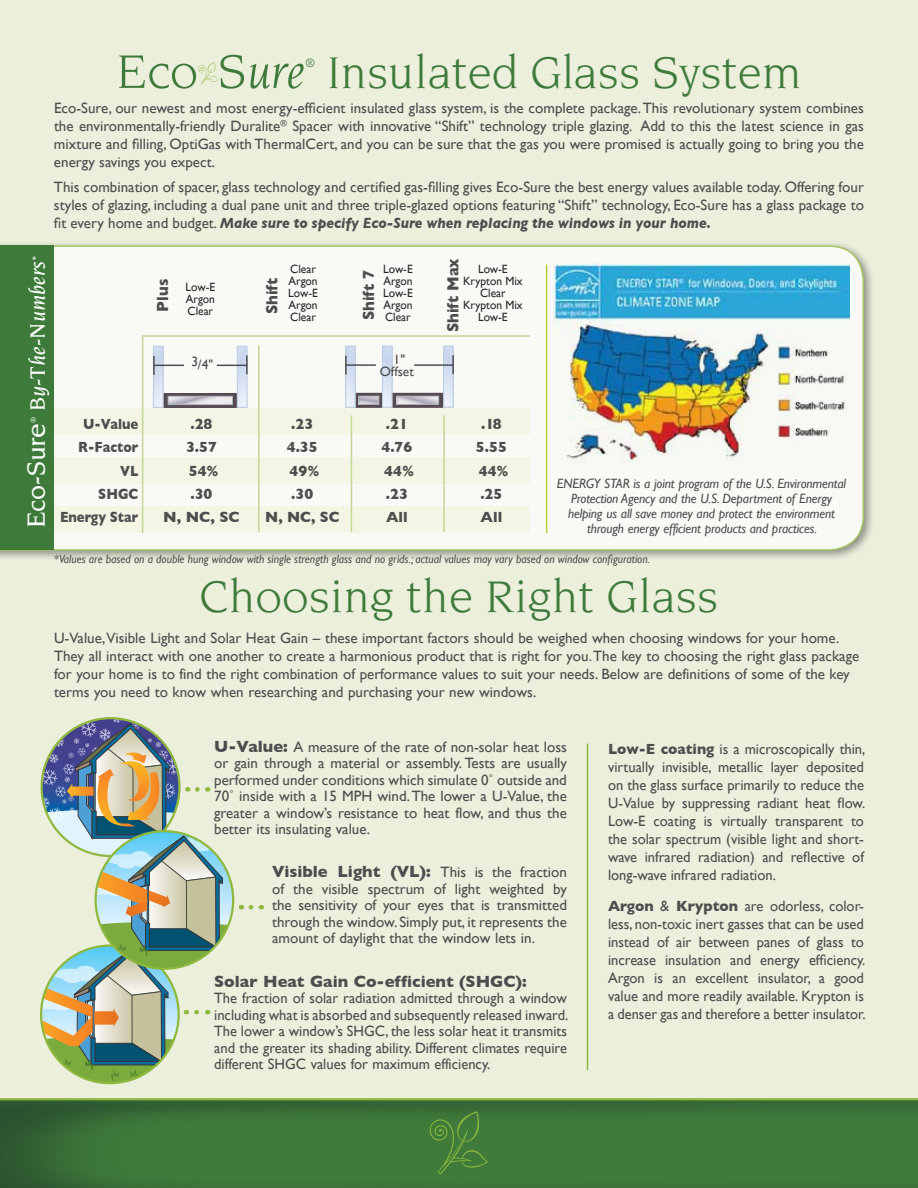
<style>
.page{position:relative;width:918px;height:1188px;background:#fff}
.page>*{position:absolute;margin:0;border:0;box-sizing:border-box;transform-origin:0 0}
.t1{font:italic 51px "Novarese";color:#3e7b3a}
.t2{font:48px "Novarese";color:#3e7b3a}
.t3{font:500 27px "Novarese";color:#fff}
.t4{font:italic 500 22.5px "Novarese";color:#fff}
.t5{font:700 16.5px "Gill Sans";color:#4d4d4f}
.t6{font:700 16.5px "Gill Sans";color:#4d4d4f;scale:.93 1}
.t7{font:15px/18px "Gill Sans";color:#4d4d4f;text-align:justify}
.t8{font:700 15px/23.4px "Gill Sans";color:#4d4d4f;text-align:center}
.t9{font:700 15px/23.4px "Gill Sans";color:#4d4d4f;text-align:right;scale:.88 1}
.t10{font:italic 13.5px/15px "Gill Sans";letter-spacing:-.01em;color:#4d4d4f;text-align:center}
.t11{font:13.5px/12px "Gill Sans";color:#4d4d4f;text-align:center}
.t12{font:italic 13.05px "Novarese";color:#3e7b3a}
.t13{font:italic 12px "Gill Sans";color:#4d4d4f;scale:.95 1}
.t14{font:12px/12px "Gill Sans";color:#292829;scale:.96 1}
.t15{font:500 7.8px "Novarese";color:#fff}
.s1{font-style:normal}
.s2{font-weight:700;font-style:italic}
.s3{font-weight:700;font-size:16.5px}
.s4{font-weight:400;font-size:15px}
.s5{font-weight:700}
</style>
<div class="page">
<div style="left:0;top:0;width:918px;height:1116px;background:#ebefdc"></div>
<div style="left:0;top:240px;width:875px;height:322px;background:#000;opacity:.55"></div>
<div style="left:0;top:245px;width:865px;height:306px;background:#f9faf6"></div>
<div style="left:47px;top:408px;width:483px;height:27px;background:#f4f5e4"></div>
<div style="left:47px;top:457px;width:483px;height:27px;background:#f4f5e4"></div>
<div style="left:47px;top:506px;width:483px;height:27px;background:#f4f5e4"></div>
<img style="left:554px;top:264px;width:296px;height:201px">
<hr style="left:258px;top:345px;width:2px;height:187px;background:#c4d597">
<hr style="left:351px;top:415px;width:1px;height:117px;background:#c4d597">
<hr style="left:443px;top:415px;width:2px;height:117px;background:#c4d597">
<hr style="left:142px;top:335px;width:388px;height:2px;background:#c4d597">
<hr style="left:142px;top:335px;width:1px;height:198px;background:#c4d597">
<svg style="left:384px;top:348px;width:7px;height:58px"></svg>
<div style="left:382px;top:346px;width:11px;height:62px;border:1px solid #bccfe3"></div>
<svg style="left:347px;top:348px;width:7px;height:58px"></svg>
<div style="left:345px;top:346px;width:11px;height:62px;border:1px solid #bccfe3"></div>
<svg style="left:445px;top:348px;width:7px;height:58px"></svg>
<div style="left:443px;top:346px;width:11px;height:62px;border:1px solid #bccfe3"></div>
<svg style="left:358px;top:395px;width:22px;height:11px"></svg>
<div style="left:356px;top:393px;width:26px;height:15px;border:1px solid #564a51"></div>
<svg style="left:360px;top:398px;width:17px;height:5px"></svg>
<div style="left:358px;top:396px;width:21px;height:9px;border:1px solid #a7b1b7"></div>
<svg style="left:395px;top:395px;width:46px;height:11px"></svg>
<div style="left:393px;top:393px;width:50px;height:15px;border:1px solid #564a51"></div>
<svg style="left:398px;top:398px;width:39px;height:5px"></svg>
<div style="left:396px;top:396px;width:43px;height:9px;border:1px solid #a7b1b7"></div>
<svg style="left:239px;top:348px;width:7px;height:58px"></svg>
<div style="left:237px;top:346px;width:11px;height:62px;border:1px solid #bccfe3"></div>
<svg style="left:155px;top:348px;width:7px;height:58px"></svg>
<div style="left:153px;top:346px;width:11px;height:62px;border:1px solid #bccfe3"></div>
<svg style="left:166px;top:395px;width:69px;height:11px"></svg>
<div style="left:164px;top:393px;width:73px;height:15px;border:1px solid #564a51"></div>
<svg style="left:170px;top:398px;width:61px;height:5px"></svg>
<div style="left:168px;top:396px;width:65px;height:9px;border:1px solid #a7b1b7"></div>
<svg style="left:153px;top:356px;width:2px;height:19px"></svg>
<svg style="left:246px;top:355px;width:2px;height:19px"></svg>
<hr style="left:153px;top:365px;width:31px;height:1px;background:#4d4d4f">
<hr style="left:217px;top:365px;width:31px;height:1px;background:#4d4d4f">
<svg style="left:345px;top:356px;width:2px;height:19px"></svg>
<svg style="left:452px;top:355px;width:2px;height:19px"></svg>
<hr style="left:345px;top:364px;width:31px;height:2px;background:#4d4d4f">
<hr style="left:414px;top:364px;width:40px;height:2px;background:#4d4d4f">
<svg style="left:251px;top:905px;width:11px;height:4px"></svg>
<svg style="left:41px;top:718px;width:192px;height:365px"></svg>
<img style="left:0;top:1100px;width:918px;height:88px">
<hr style="left:0;top:1098px;width:918px;height:2px;background:#8fb83e">
<hr style="left:587px;top:744px;width:1px;height:326px;background:#8fb83e">
<hr style="left:546px;top:265px;width:1px;height:268px;background:#becd31">
<div style="left:0;top:246px;width:54px;height:304px;background:#3e7b3a"></div>
<svg style="left:198px;top:62px;width:21px;height:22px"></svg>
<svg style="left:430px;top:1111px;width:58px;height:64px;background:#47803a"></svg>
<h1 class="t1" style="left:116px;top:44px;width:189px"><span class="s1">Eco</span> Sure</h1>
<p class="t12" style="left:305px;top:56px;width:12px">®</p>
<h2 class="t2" style="left:327px;top:46px;width:476px">Insulated Glass System</h2>
<p class="t7" style="left:54px;top:99px;width:811px">Eco-Sure, our newest and most energy-efficient insulated glass system, is the complete package. This revolutionary system combines the environmentally-friendly Duralite<sup>®</sup> Spacer with innovative “Shift” technology triple glazing. Add to this the latest science in gas mixture and filling, OptiGas with ThermalCert, and you can be sure that the gas you were promised is actually going to bring you the energy savings you expect.</p>
<p class="t7" style="left:54px;top:178px;width:812px">This combination of spacer, glass technology and certified gas-filling gives Eco-Sure the best energy values available today. Offering four styles of glazing, including a dual pane unit and three triple-glazed options featuring “Shift” technology, Eco-Sure has a glass package to fit every home and budget. <span class="s2">Make sure to specify Eco-Sure when replacing the windows in your home.</span></p>
<h3 class="t4" style="left:25px;top:411px;width:157px;rotate:-90deg">By-The-Numbers<sup>*</sup></h3>
<p class="t15" style="left:29px;top:423px;width:8px;rotate:-90deg">®</p>
<h3 class="t3" style="left:21px;top:528px;width:107px;rotate:-90deg">Eco-Sure</h3>
<p class="t9" style="left:60px;top:412px;width:91px">U-Value<br>R-Factor<br>VL<br>SHGC<br>Energy Star</p>
<p class="t6" style="left:153px;top:312px;width:37px;rotate:-90deg">Plus</p>
<p class="t14" style="left:186px;top:280px;width:32px">Low-E<br>Argon</p>
<p class="t14" style="left:188px;top:304px;width:28px">Clear</p>
<p class="t11" style="left:191px;top:358px;width:23px">3/4"</p>
<p class="t8" style="left:163px;top:412px;width:78px">.28<br>3.57<br>54%<br>.30<br>N, NC, SC</p>
<p class="t6" style="left:443px;top:332px;width:81px;rotate:-90deg">Shift Max</p>
<p class="t14" style="left:288px;top:263px;width:32px">Clear<br>Argon<br>Low-E<br>Argon<br>Clear</p>
<p class="t14" style="left:383px;top:263px;width:32px;text-align:justify">Low-E Argon Low-E Argon Clear</p>
<p class="t14" style="left:463px;top:263px;width:64px;text-align:center">Low-E<br>Krypton Mix<br>Clear<br>Krypton Mix<br>Low-E</p>
<p class="t6" style="left:262px;top:314px;width:41px;rotate:-90deg">Shift</p>
<p class="t6" style="left:359px;top:320px;width:56px;rotate:-90deg">Shift 7</p>
<p class="t11" style="left:380px;top:353px;width:36px">1"<br>Offset</p>
<p class="t8" style="left:265px;top:412px;width:76px">.23<br>4.35<br>49%<br>.30<br>N, NC, SC</p>
<p class="t8" style="left:381px;top:412px;width:34px">.21<br>4.76<br>44% .23<br>All</p>
<p class="t8" style="left:476px;top:412px;width:34px">.18<br>5.55<br>44% .25<br>All</p>
<p class="t10" style="left:557px;top:476px;width:291px">ENERGY STAR is a joint program of the U.S. Environmental<br>Protection Agency and the U.S. Department of Energy helping us all save money and protect the environment</p>
<p class="t10" style="left:587px;top:521px;width:232px">through energy efficient products and practices.</p>
<p class="t13" style="left:54px;top:553px;width:629px">*Values are based on a double hung window with single strength glass and no grids.; actual values may vary based on window configuration.</p>
<h2 class="t2" style="left:200px;top:571px;width:520px">Choosing the Right Glass</h2>
<p class="t7" style="left:54px;top:629px;width:807px;text-align:left">U-Value,Visible Light and Solar Heat Gain – these important factors should be weighed when choosing windows for your home.<br>They all interact with one another to create a harmonious product that is right for you. The key to choosing the right glass package for your home is to find the right combination of performance values to suit your needs. Below are definitions of some of the key terms you need to know when researching and purchasing your new windows.</p>
<p class="t7" style="left:214px;top:738px;width:354px;line-height:16.5px"><span class="s3">U-Value:</span> A measure of the rate of non-solar heat loss or gain through a material or assembly. Tests are usually performed under conditions which simulate 0˚ outside and 70˚ inside with a 15 MPH wind. The lower a U-Value, the greater a window’s resistance to heat flow, and thus the better its insulating value.</p>
<p class="t5" style="left:272px;top:862px;width:296px">Visible Light (VL): <span class="s4">This is the fraction</span></p>
<p class="t7" style="left:272px;top:880px;width:296px;line-height:16.5px">of the visible spectrum of light weighted by the sensitivity of your eyes that is transmitted through the window. Simply put, it represents the amount of daylight that the window lets in.</p>
<p class="t5" style="left:214px;top:971px;width:314px">Solar Heat Gain Co-efficient (SHGC):</p>
<p class="t7" style="left:214px;top:990px;width:356px;line-height:16.5px">The fraction of solar radiation admitted through a window including what is absorbed and subsequently released inward.<br>The lower a window’s SHGC, the less solar heat it transmits and the greater its shading ability. Different climates require different SHGC values for maximum efficiency.</p>
<p class="t7" style="left:608px;top:740px;width:259px"><span class="s5">Low-E coating</span> is a microscopically thin, virtually invisible, metallic layer deposited on the glass surface primarily to reduce the U-Value by suppressing radiant heat flow.<br>Low-E coating is virtually transparent to the solar spectrum (visible light and short&shy;wave infrared radiation) and reflective of long-wave infrared radiation.</p>
<p class="t7" style="left:608px;top:897px;width:259px"><span class="s5">Argon</span> &amp; <span class="s5">Krypton</span> are odorless, color&shy;less, non-toxic inert gasses that can be used instead of air between panes of glass to increase insulation and energy efficiency.<br>Argon is an excellent insulator, a good value and more readily available. Krypton is a denser gas and therefore a better insulator.</p>
</div>
